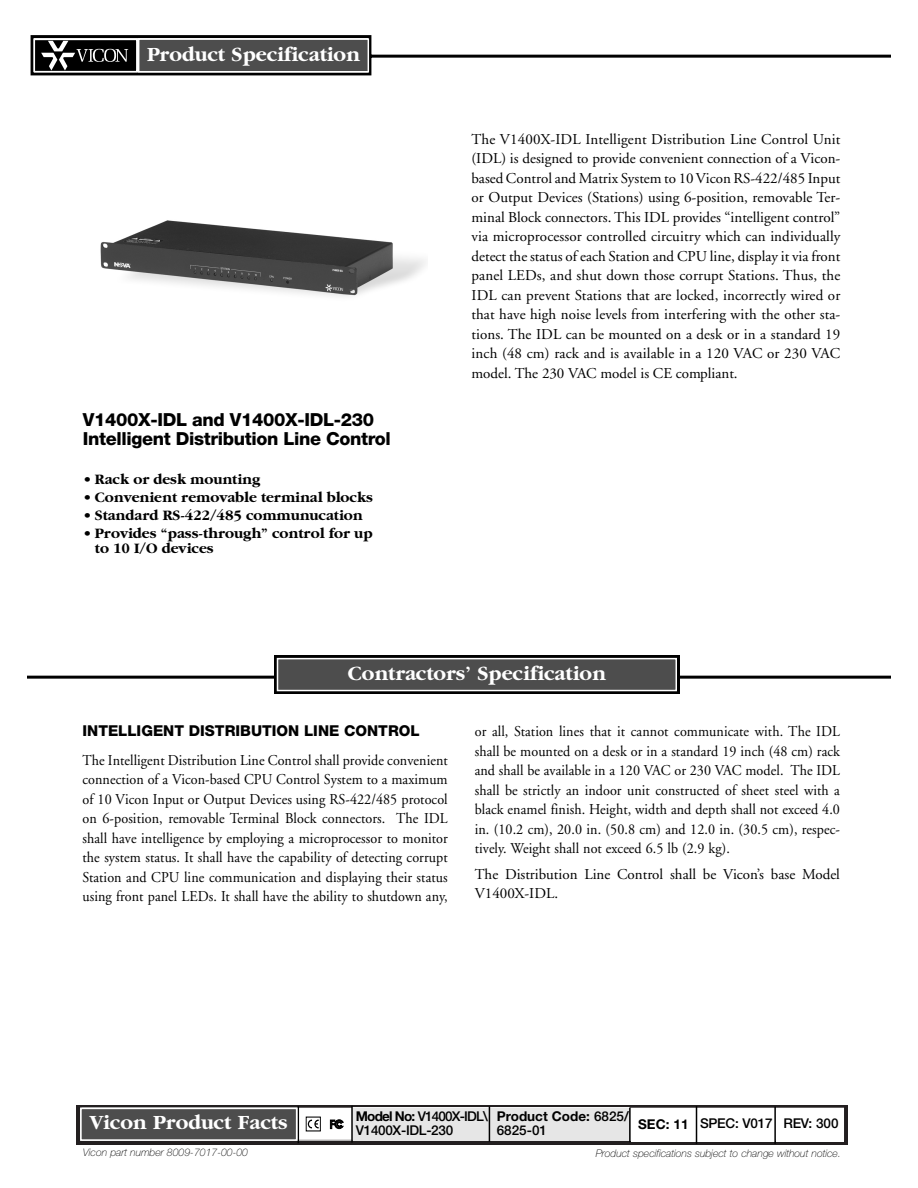
<style>
.page{position:relative;width:918px;height:1188px;background:#fff}
.page>*{position:absolute;margin:0;border:0;box-sizing:border-box;transform-origin:0 0}
.t1{font:700 21px "Garamond";color:#fff}
.t2{font:800 18px/19.5px "Helvetica Neue";letter-spacing:-.02em;color:#000}
.t3{font:15px/19.5px "Adobe Garamond";letter-spacing:.005em;color:#000;text-align:justify;scale:.94 1}
.t4{font:15px/19.5px "Adobe Garamond";letter-spacing:.005em;color:#000;text-align:justify}
.t5{font:700 15px/15px "Garamond";color:#000}
.t6{font:800 15px "Helvetica Neue";color:#000}
.t7{font:500 13.5px/13.5px "Helvetica Neue";letter-spacing:-.015em;color:#000}
.t8{font:italic 100 10.5px "Helvetica Neue";color:#000}
.s1{font-weight:700}
</style>
<div class="page">
<svg style="left:76px;top:1105px;width:772px;height:40px;background:#3f3b3c"></svg>
<div style="left:82px;top:1109px;width:761px;height:30px;background:#fff"></div>
<hr style="left:351px;top:1106px;width:2px;height:36px;background:#000">
<div style="left:353px;top:1108px;width:278px;height:33px;background:#e6e6e6"></div>
<hr style="left:489px;top:1106px;width:1px;height:36px;background:#000">
<hr style="left:629px;top:1108px;width:2px;height:34px;background:#000">
<div style="left:631px;top:1109px;width:64px;height:32px;background:#fff"></div>
<div style="left:697px;top:1108px;width:78px;height:34px;background:#fff"></div>
<div style="left:776px;top:1108px;width:68px;height:34px;background:#fff"></div>
<hr style="left:696px;top:1106px;width:1px;height:38px;background:#000">
<hr style="left:774px;top:1107px;width:2px;height:37px;background:#000">
<svg style="left:305px;top:1116px;width:16px;height:16px"></svg>
<svg style="left:308px;top:1120px;width:11px;height:8px"></svg>
<div style="left:306px;top:1117px;width:15px;height:14px;border:1px solid #000"></div>
<hr style="left:298px;top:1106px;width:1px;height:37px;background:#000">
<div style="left:82px;top:1109px;width:214px;height:30px;background:#4d4d4d"></div>
<div style="left:80px;top:1108px;width:217px;height:33px;border:2px solid #fff"></div>
<svg style="left:274px;top:656px;width:405px;height:38px;background:#141414"></svg>
<img style="left:100px;top:220px;width:326px;height:77px">
<svg style="left:30px;top:35px;width:861px;height:41px"></svg>
<div style="left:34px;top:39px;width:104px;height:33px;border:2px solid #fff"></div>
<hr style="left:27px;top:676px;width:864px;height:3px;background:#000">
<div style="left:278px;top:659px;width:398px;height:31px;background:#4d4d4d"></div>
<div style="left:277px;top:658px;width:400px;height:33px;border:2px solid #fff"></div>
<div style="left:139px;top:40px;width:229px;height:31px;background:#4d4d4d"></div>
<div style="left:138px;top:38px;width:231px;height:35px;border:2px solid #fff"></div>
<svg style="left:329px;top:1119px;width:15px;height:11px"></svg>
<svg style="left:330px;top:1120px;width:13px;height:9px"></svg>
<h1 class="t1" style="left:147px;top:46px;width:214px">Product Specification</h1>
<p class="t2" style="left:83px;top:412px;width:309px">V1400X-IDL and V1400X-IDL-230<br>Intelligent Distribution Line Control</p>
<p class="t5" style="left:83px;top:473px;width:179px">• Rack or desk mounting</p>
<p class="t5" style="left:83px;top:491px;width:292px">• Convenient removable terminal blocks</p>
<p class="t5" style="left:83px;top:509px;width:281px">• Standard RS-422/485 communucation</p>
<p class="t5" style="left:95px;top:527px;width:279px;text-indent:-12px">• Provides “pass-through” control for up to 10 I/O devices</p>
<p class="t4" style="left:472px;top:130px;width:370px">The V1400X-IDL Intelligent Distribution Line Control Unit (IDL) is designed to provide convenient connection of a Vicon&shy;based Control and Matrix System to 10 Vicon RS-422/485 Input or Output Devices (Stations) using 6-position, removable Ter&shy;minal Block connectors. This IDL provides “intelligent control” via microprocessor controlled circuitry which can individually detect the status of each Station and CPU line, display it via front panel LEDs, and shut down those corrupt Stations. Thus, the IDL can prevent Stations that are locked, incorrectly wired or that have high noise levels from interfering with the other sta&shy;tions. The IDL can be mounted on a desk or in a standard 19 inch (48 cm) rack and is available in a 120 VAC or 230 VAC model. The 230 VAC model is CE compliant.</p>
<h1 class="t1" style="left:348px;top:665px;width:259px">Contractors’ Specification</h1>
<p class="t6" style="left:82px;top:726px;width:339px">INTELLIGENT DISTRIBUTION LINE CONTROL</p>
<p class="t3" style="left:82px;top:751px;width:390px">The Intelligent Distribution Line Control shall provide convenient connection of a Vicon-based CPU Control System to a maximum of 10 Vicon Input or Output Devices using RS-422/485 protocol on 6-position, removable Terminal Block connectors. The IDL shall have intelligence by employing a microprocessor to monitor the system status. It shall have the capability of detecting corrupt Station and CPU line communication and displaying their status using front panel LEDs. It shall have the ability to shutdown any,</p>
<p class="t3" style="left:475px;top:723px;width:390px">or all, Station lines that it cannot communicate with. The IDL shall be mounted on a desk or in a standard 19 inch (48 cm) rack and shall be available in a 120 VAC or 230 VAC model. The IDL shall be strictly an indoor unit constructed of sheet steel with a black enamel finish. Height, width and depth shall not exceed 4.0 in. (10.2 cm), 20.0 in. (50.8 cm) and 12.0 in. (30.5 cm), respec&shy;tively. Weight shall not exceed 6.5 lb (2.9 kg).</p>
<p class="t4" style="left:475px;top:866px;width:367px">The Distribution Line Control shall be Vicon’s base Model<br>V1400X-IDL.</p>
<p class="t7" style="left:356px;top:1111px;width:274px"><span class="s1">Model No:</span> V1400X-IDL\ <span class="s1">Product Code:</span> 6825/<br>V1400X-IDL-230</p>
<h1 class="t1" style="left:90px;top:1114px;width:199px">Vicon Product Facts</h1>
<p class="t7" style="left:638px;top:1118px;width:202px"><span class="s1">SEC: 11</span> SPEC: V017 REV: 300</p>
<p class="t7" style="left:497px;top:1125px;width:52px">6825-01</p>
<p class="t8" style="left:83px;top:1149px;width:167px">Vicon part number 8009-7017-00-00</p>
<p class="t8" style="left:596px;top:1150px;width:247px">Product specifications subject to change without notice.</p>
</div>
